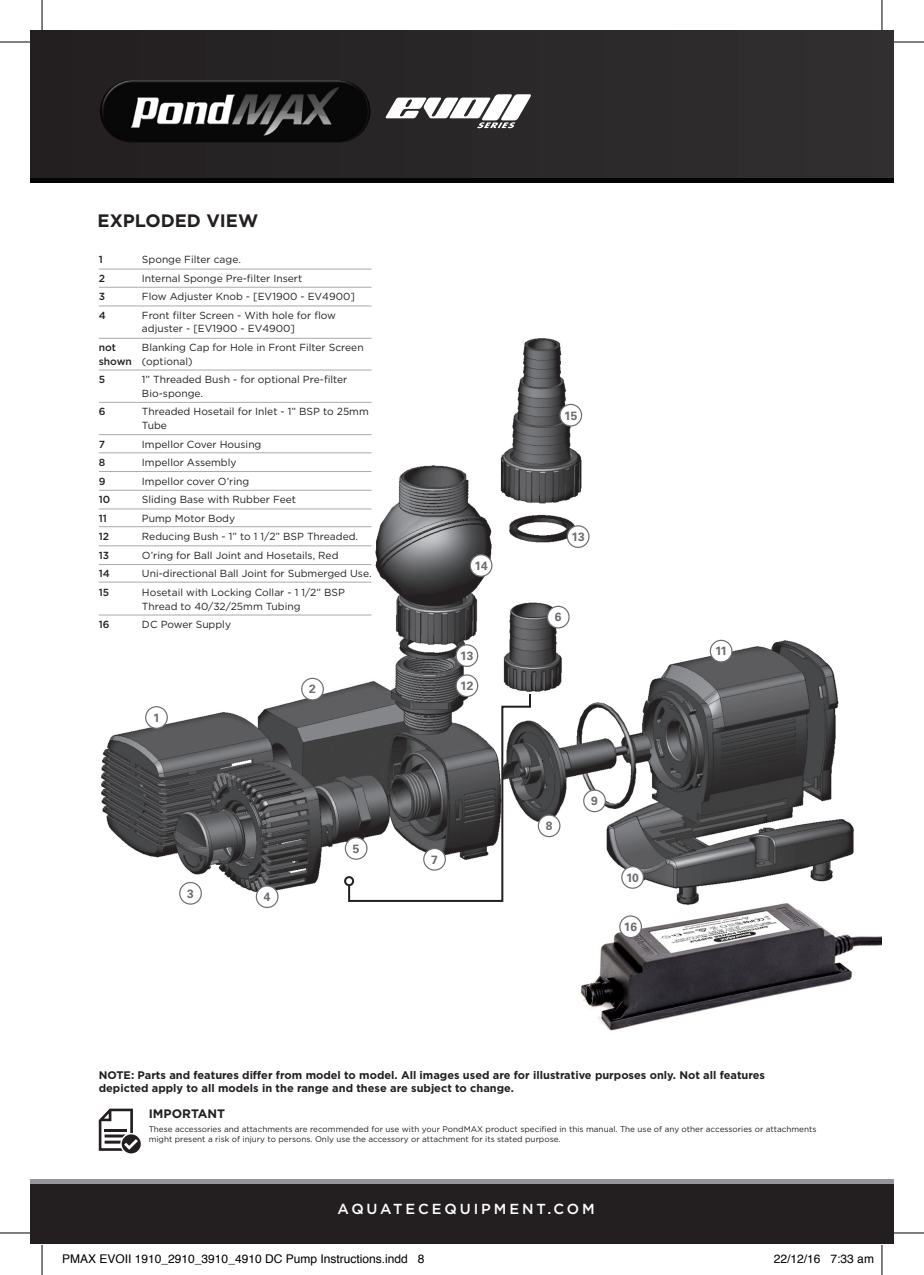
<style>
.page{position:relative;width:924px;height:1275px;background:#fff}
.page>*{position:absolute;margin:0;border:0;box-sizing:border-box;transform-origin:0 0}
.t1{font:700 18px "Gotham";color:#231f20}
.t2{font:500 14.6px "Gotham";letter-spacing:.2em;color:#fff}
.t3{font:700 12.2px "Gotham";color:#231f20}
.t4{font:12px "Helvetica";color:#000}
.t5{font:700 12px "Univers LT Std";color:#6c6d70}
.t6{font:700 11px/13.2px "Gotham";color:#231f20}
.t7{font:10.2px/18.6px "Gotham";color:#231f20}
.t8{font:500 10.2px/18.6px "Gotham";color:#231f20}
.t9{font:8.2px/10.2px "Gotham";color:#231f20}
</style>
<div class="page">
<div style="left:31px;top:1183px;width:861px;height:61px;background:#231f20"></div>
<hr style="left:31px;top:1179px;width:861px;height:4px;background:#939598">
<div style="left:31px;top:31px;width:861px;height:147px;background:#2a2829"></div>
<hr style="left:31px;top:178px;width:861px;height:4px;background:#040503">
<img style="left:100px;top:80px;width:270px;height:62px">
<svg style="left:385px;top:94px;width:145px;height:34px"></svg>
<svg style="left:99px;top:1108px;width:42px;height:45px"></svg>
<img style="left:98px;top:337px;width:756px;height:572px">
<div style="left:146px;top:706px;width:21px;height:22px;background:#fff;border-radius:50%"></div>
<div style="left:145px;top:706px;width:23px;height:23px;border:1px solid #6c6d70;border-radius:50%"></div>
<div style="left:301px;top:678px;width:22px;height:22px;background:#fff;border-radius:50%"></div>
<div style="left:301px;top:678px;width:23px;height:22px;border:1px solid #6c6d70;border-radius:50%"></div>
<div style="left:180px;top:882px;width:21px;height:22px;background:#fff;border-radius:50%"></div>
<div style="left:179px;top:882px;width:23px;height:22px;border:1px solid #6c6d70;border-radius:50%"></div>
<div style="left:256px;top:886px;width:22px;height:21px;background:#fff;border-radius:50%"></div>
<div style="left:256px;top:885px;width:22px;height:23px;border:1px solid #6c6d70;border-radius:50%"></div>
<svg style="left:345px;top:837px;width:22px;height:22px"></svg>
<div style="left:344px;top:837px;width:23px;height:23px;border:1px solid #6c6d70;border-radius:50%"></div>
<div style="left:538px;top:815px;width:21px;height:21px;background:#fff;border-radius:50%"></div>
<div style="left:537px;top:814px;width:23px;height:23px;border:1px solid #6c6d70;border-radius:50%"></div>
<div style="left:583px;top:790px;width:22px;height:21px;background:#fff;border-radius:50%"></div>
<div style="left:583px;top:789px;width:22px;height:23px;border:1px solid #6c6d70;border-radius:50%"></div>
<div style="left:621px;top:866px;width:22px;height:22px;background:#fff;border-radius:50%"></div>
<div style="left:621px;top:866px;width:22px;height:22px;border:1px solid #6c6d70;border-radius:50%"></div>
<div style="left:710px;top:640px;width:21px;height:22px;background:#fff;border-radius:50%"></div>
<div style="left:709px;top:640px;width:23px;height:22px;border:1px solid #6c6d70;border-radius:50%"></div>
<div style="left:547px;top:606px;width:21px;height:22px;background:#fff;border-radius:50%"></div>
<div style="left:546px;top:606px;width:23px;height:22px;border:1px solid #6c6d70;border-radius:50%"></div>
<div style="left:456px;top:675px;width:21px;height:21px;background:#fff;border-radius:50%"></div>
<div style="left:455px;top:674px;width:23px;height:23px;border:1px solid #6c6d70;border-radius:50%"></div>
<div style="left:456px;top:645px;width:21px;height:21px;background:#fff;border-radius:50%"></div>
<div style="left:455px;top:644px;width:23px;height:23px;border:1px solid #6c6d70;border-radius:50%"></div>
<div style="left:470px;top:555px;width:21px;height:21px;background:#fff;border-radius:50%"></div>
<div style="left:469px;top:554px;width:23px;height:23px;border:1px solid #6c6d70;border-radius:50%"></div>
<div style="left:559px;top:404px;width:22px;height:22px;background:#fff;border-radius:50%"></div>
<div style="left:559px;top:404px;width:23px;height:22px;border:1px solid #6c6d70;border-radius:50%"></div>
<div style="left:567px;top:526px;width:21px;height:21px;background:#fff;border-radius:50%"></div>
<div style="left:566px;top:525px;width:23px;height:23px;border:1px solid #6c6d70;border-radius:50%"></div>
<svg style="left:347px;top:692px;width:184px;height:211px"></svg>
<div style="left:344px;top:876px;width:10px;height:10px;border:2px solid #231f20;border-radius:50%"></div>
<img style="left:569px;top:892px;width:312px;height:139px">
<div style="left:619px;top:916px;width:22px;height:21px;background:#fff;border-radius:50%"></div>
<div style="left:619px;top:915px;width:22px;height:23px;border:1px solid #6c6d70;border-radius:50%"></div>
<hr style="left:99px;top:269px;width:272px;height:1px;background:#a8a9ad">
<hr style="left:99px;top:287px;width:272px;height:1px;background:#a8a9ad">
<hr style="left:99px;top:338px;width:272px;height:1px;background:#a8a9ad">
<hr style="left:99px;top:305px;width:272px;height:1px;background:#a8a9ad">
<hr style="left:99px;top:370px;width:272px;height:1px;background:#a8a9ad">
<hr style="left:99px;top:402px;width:272px;height:1px;background:#a8a9ad">
<hr style="left:99px;top:434px;width:272px;height:1px;background:#a8a9ad">
<hr style="left:99px;top:452px;width:272px;height:1px;background:#a8a9ad">
<hr style="left:99px;top:471px;width:272px;height:1px;background:#a8a9ad">
<hr style="left:99px;top:490px;width:272px;height:1px;background:#a8a9ad">
<hr style="left:99px;top:508px;width:272px;height:1px;background:#a8a9ad">
<hr style="left:99px;top:526px;width:272px;height:1px;background:#a8a9ad">
<hr style="left:99px;top:545px;width:272px;height:1px;background:#a8a9ad">
<hr style="left:99px;top:564px;width:272px;height:1px;background:#a8a9ad">
<hr style="left:99px;top:582px;width:272px;height:1px;background:#a8a9ad">
<hr style="left:99px;top:614px;width:272px;height:1px;background:#a8a9ad">
<hr style="left:0;top:42px;width:30px;height:1px;background:#000">
<hr style="left:893px;top:42px;width:30px;height:1px;background:#000">
<hr style="left:0;top:1232px;width:30px;height:1px;background:#000">
<hr style="left:893px;top:1232px;width:30px;height:1px;background:#000">
<hr style="left:42px;top:0;width:1px;height:30px;background:#000">
<hr style="left:42px;top:1245px;width:1px;height:30px;background:#000">
<hr style="left:881px;top:0;width:1px;height:30px;background:#000">
<hr style="left:881px;top:1245px;width:1px;height:30px;background:#000">
<h1 class="t1" style="left:98px;top:208px;width:162px">EXPLODED VIEW</h1>
<p class="t8" style="left:99px;top:250px;width:8px">1<br>2<br>3<br>4</p>
<p class="t8" style="left:99px;top:340px;width:35px;line-height:13.6px">not shown</p>
<p class="t8" style="left:99px;top:370px;width:8px">5</p>
<p class="t8" style="left:99px;top:402px;width:8px">6</p>
<p class="t8" style="left:99px;top:434px;width:13px">7<br>8<br>9<br>10<br>11<br>12<br>13<br>14<br>15</p>
<p class="t8" style="left:99px;top:615px;width:12px">16</p>
<p class="t7" style="left:142px;top:250px;width:214px">Sponge Filter cage.<br>Internal Sponge Pre-filter Insert<br>Flow Adjuster Knob - [EV1900 - EV4900] Front filter Screen - With hole for flow</p>
<p class="t7" style="left:142px;top:319px;width:223px">adjuster - [EV1900 - EV4900]<br>Blanking Cap for Hole in Front Filter Screen</p>
<p class="t7" style="left:142px;top:351px;width:207px">(optional)<br>1” Threaded Bush - for optional Pre-filter</p>
<p class="t7" style="left:142px;top:384px;width:228px">Bio-sponge.<br>Threaded Hosetail for Inlet - 1” BSP to 25mm</p>
<p class="t7" style="left:142px;top:416px;width:231px">Tube<br>Impellor Cover Housing<br>Impellor Assembly<br>Impellor cover O’ring<br>Sliding Base with Rubber Feet<br>Pump Motor Body<br>Reducing Bush - 1” to 1 1/2” BSP Threaded.<br>O’ring for Ball Joint and Hosetails, Red<br>Uni-directional Ball Joint for Submerged Use.<br>Hosetail with Locking Collar - 1 1/2” BSP</p>
<p class="t7" style="left:142px;top:596px;width:160px">Thread to 40/32/25mm Tubing<br>DC Power Supply</p>
<p class="t5" style="left:153px;top:710px;width:8px">1</p>
<p class="t5" style="left:309px;top:682px;width:8px">2</p>
<p class="t5" style="left:187px;top:886px;width:8px">3</p>
<p class="t5" style="left:264px;top:889px;width:8px">4</p>
<p class="t5" style="left:352px;top:841px;width:8px">5</p>
<p class="t5" style="left:474px;top:558px;width:15px">14</p>
<p class="t5" style="left:460px;top:648px;width:15px">13</p>
<p class="t5" style="left:460px;top:679px;width:15px">12</p>
<p class="t5" style="left:431px;top:852px;width:8px">7</p>
<p class="t5" style="left:564px;top:408px;width:15px">15</p>
<p class="t5" style="left:571px;top:529px;width:15px">13</p>
<p class="t5" style="left:554px;top:610px;width:8px">6</p>
<p class="t5" style="left:545px;top:819px;width:8px">8</p>
<p class="t5" style="left:591px;top:794px;width:8px">9</p>
<p class="t5" style="left:626px;top:870px;width:14px">10</p>
<p class="t5" style="left:623px;top:920px;width:15px">16</p>
<p class="t5" style="left:714px;top:644px;width:14px">11</p>
<p class="t6" style="left:99px;top:1068px;width:667px">NOTE: Parts and features differ from model to model. All images used are for illustrative purposes only. Not all features depicted apply to all models in the range and these are subject to change.</p>
<p class="t3" style="left:149px;top:1105px;width:78px">IMPORTANT</p>
<p class="t9" style="left:149px;top:1123px;width:669px">These accessories and attachments are recommended for use with your PondMAX product specified in this manual. The use of any other accessories or attachments might present a risk of injury to persons. Only use the accessory or attachment for its stated purpose.</p>
<h2 class="t2" style="left:337px;top:1199px;width:259px">AQUATECEQUIPMENT.COM</h2>
<p class="t4" style="left:62px;top:1249px;width:364px">PMAX EVOII 1910_2910_3910_4910 DC Pump Instructions.indd 8</p>
<p class="t4" style="left:773px;top:1249px;width:102px">22/12/16 7:33 am</p>
</div>
